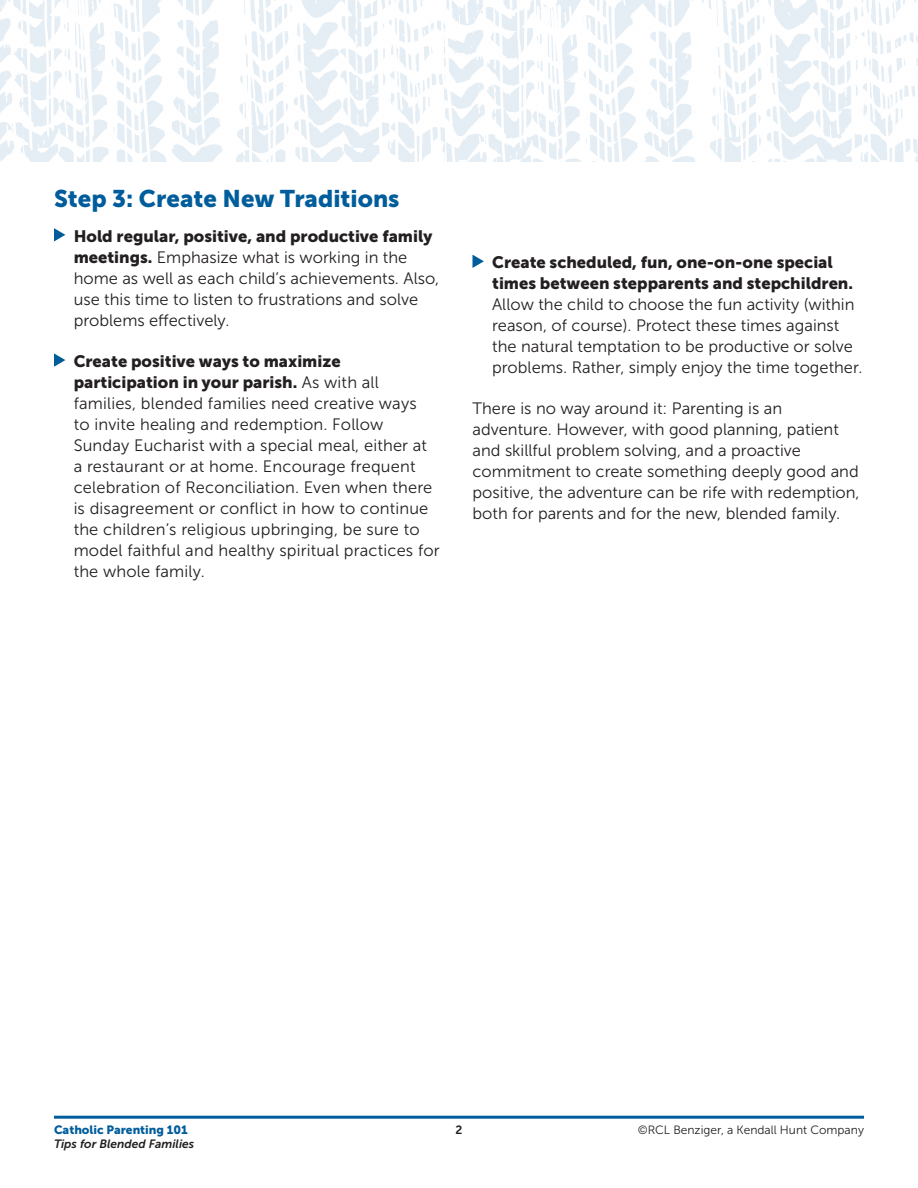
<style>
.page{position:relative;width:918px;height:1188px;background:#fff}
.page>*{position:absolute;margin:0;border:0;box-sizing:border-box;transform-origin:0 0}
.FL2_CP_body{font:24px "Museo Sans 900";color:#005d9c}
.FL2_CP_body-2{font:16.5px/21px "Museo Sans 300";color:#231f20}
.t1{font:12px "Museo Sans 300";color:#231f20}
.t2{font:italic 12px "Museo Sans 700";color:#231f20}
.t3{font:12px "Museo Sans 900";color:#005d9c}
.t4{font:12px "Museo Sans 700";color:#231f20}
.s1{font-family:"Museo Sans 900"}
</style>
<div class="page">
<img style="left:0;top:0;width:918px;height:162px">
<hr style="left:54px;top:1116px;width:810px;height:3px;background:#005d9c">
<svg style="left:54px;top:228px;width:11px;height:14px"></svg>
<svg style="left:54px;top:353px;width:11px;height:14px"></svg>
<svg style="left:472px;top:255px;width:12px;height:13px"></svg>
<p class="FL2_CP_body" style="left:54px;top:185px;width:347px">Step 3: Create New Traditions</p>
<p class="FL2_CP_body-2" style="left:74px;top:225px;width:367px"><span class="s1">Hold regular, positive, and productive family meetings.</span> Emphasize what is working in the home as well as each child’s achievements. Also, use this time to listen to frustrations and solve problems effectively.</p>
<p class="FL2_CP_body-2" style="left:74px;top:351px;width:368px"><span class="s1">Create positive ways to maximize participation in your parish.</span> As with all families, blended families need creative ways<br>to invite healing and redemption. Follow Sunday Eucharist with a special meal, either at a restaurant or at home. Encourage frequent celebration of Reconciliation. Even when there is disagreement or conflict in how to continue the children’s religious upbringing, be sure to model faithful and healthy spiritual practices for the whole family.</p>
<p class="FL2_CP_body-2" style="left:492px;top:252px;width:372px"><span class="s1">Create scheduled, fun, one-on-one special times between stepparents and stepchildren.<br></span>Allow the child to choose the fun activity (within reason, of course). Protect these times against the natural temptation to be productive or solve problems. Rather, simply enjoy the time together.</p>
<p class="FL2_CP_body-2" style="left:472px;top:398px;width:389px">There is no way around it: Parenting is an adventure. However, with good planning, patient and skillful problem solving, and a proactive commitment to create something deeply good and positive, the adventure can be rife with redemption, both for parents and for the new, blended family.</p>
<p class="t3" style="left:54px;top:1123px;width:135px">Catholic Parenting 101</p>
<p class="t4" style="left:456px;top:1123px;width:8px">2</p>
<p class="t1" style="left:638px;top:1123px;width:228px">©RCL Benziger, a Kendall Hunt Company</p>
<p class="t2" style="left:54px;top:1138px;width:142px">Tips for Blended Families</p>
</div>
